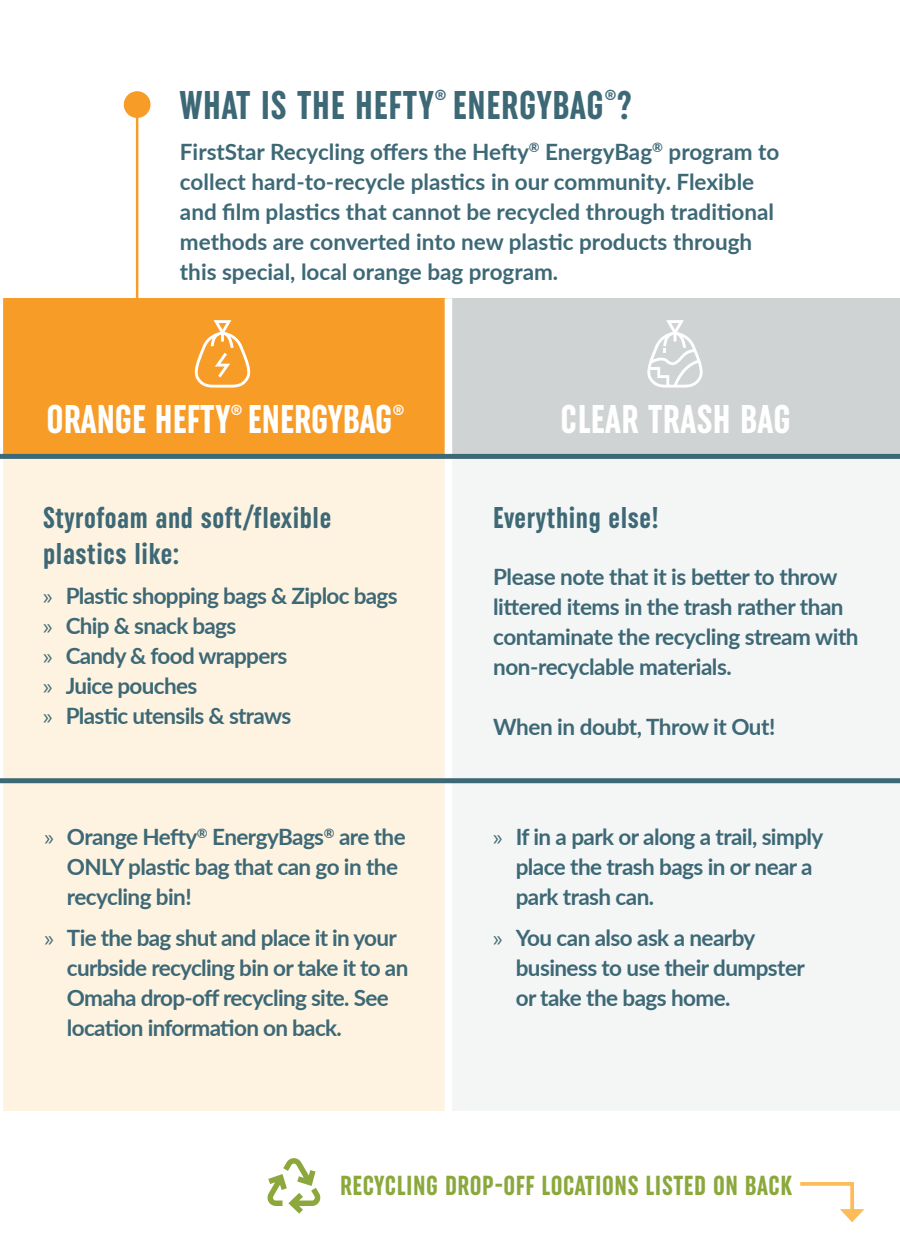
<style>
.page{position:relative;width:900px;height:1260px;background:#fff}
.page>*{position:absolute;margin:0;border:0;box-sizing:border-box;transform-origin:0 0}
.t1{font:700 extra-condensed 40px "Uniform";color:#fff}
.t2{font:700 extra-condensed 40px "Uniform";letter-spacing:.02em;color:#3d6876}
.t3{font:700 extra-condensed 30px/36px "Uniform";letter-spacing:.02em;color:#3d6876}
.t4{font:700 extra-condensed 27.5px "Uniform";letter-spacing:.02em;color:#8ba83d}
.t5{font:700 22.5px/30px "Lato";letter-spacing:-.025em;color:#3d6876}
.t6{font:700 22.5px/30px "Lato";color:#3d6876}
.s1{font-family:"Myriad Pro";font-weight:400}
</style>
<div class="page">
<div style="left:0;top:331px;width:450px;height:780px;background:#fef3e1"></div>
<div style="left:0;top:298px;width:448px;height:160px;background:#f89c28"></div>
<div style="left:450px;top:331px;width:450px;height:780px;background:#f4f5f5"></div>
<div style="left:449px;top:298px;width:451px;height:160px;background:#d0d3d3"></div>
<svg style="left:647px;top:320px;width:56px;height:68px"></svg>
<svg style="left:194px;top:320px;width:57px;height:68px"></svg>
<hr style="left:136px;top:99px;width:2px;height:247px;background:#f89c28">
<div style="left:124px;top:91px;width:27px;height:27px;background:#f89c28;border-radius:50%"></div>
<hr style="left:0;top:254px;width:3px;height:894px;background:#fff">
<div style="left:445px;top:298px;width:7px;height:849px;background:#fff"></div>
<div style="left:0;top:778px;width:900px;height:5px;background:#3d6876"></div>
<div style="left:0;top:454px;width:900px;height:5px;background:#3d6876"></div>
<svg style="left:267px;top:1158px;width:54px;height:56px"></svg>
<svg style="left:800px;top:1182px;width:64px;height:40px"></svg>
<p class="t2" style="left:180px;top:82px;width:453px">WHAT IS THE HEFTY<sup>®</sup> ENERGYBAG<sup>®</sup>?</p>
<p class="t6" style="left:180px;top:136px;width:601px">FirstStar Recycling offers the Hefty<sup>®</sup> EnergyBag<sup>®</sup> program to collect hard-to-recycle plastics in our community. Flexible and film plastics that cannot be recycled through traditional methods are converted into new plastic products through this special, local orange bag program.</p>
<p class="t1" style="left:47px;top:397px;width:360px">ORANGE HEFTY<sup>®</sup> ENERGYBAG<sup>®</sup></p>
<p class="t1" style="left:561px;top:397px;width:231px">CLEAR TRASH BAG</p>
<p class="t3" style="left:43px;top:499px;width:290px">Styrofoam and soft/flexible plastics like:</p>
<p class="t5" style="left:43px;top:579px;width:356px"><span class="s1">»</span> Plastic shopping bags &amp; Ziploc bags</p>
<p class="t5" style="left:43px;top:609px;width:195px"><span class="s1">»</span> Chip &amp; snack bags</p>
<p class="t5" style="left:43px;top:639px;width:246px"><span class="s1">»</span> Candy &amp; food wrappers</p>
<p class="t5" style="left:43px;top:669px;width:156px"><span class="s1">»</span> Juice pouches</p>
<p class="t5" style="left:43px;top:699px;width:250px"><span class="s1">»</span> Plastic utensils &amp; straws</p>
<p class="t5" style="left:67px;top:821px;width:340px;text-indent:-22px"><span class="s1">»</span> Orange Hefty<sup>®</sup> EnergyBags<sup>®</sup> are the<br>ONLY plastic bag that can go in the recycling bin!</p>
<p class="t5" style="left:67px;top:922px;width:343px;text-indent:-22px"><span class="s1">»</span> Tie the bag shut and place it in your curbside recycling bin or take it to an Omaha drop-off recycling site. See location information on back.</p>
<p class="t3" style="left:493px;top:499px;width:167px">Everything else!</p>
<p class="t5" style="left:493px;top:560px;width:367px">Please note that it is better to throw littered items in the trash rather than contaminate the recycling stream with non-recyclable materials.</p>
<p class="t5" style="left:493px;top:710px;width:284px">When in doubt, Throw it Out!</p>
<p class="t5" style="left:516px;top:821px;width:309px;text-indent:-22px"><span class="s1">»</span> If in a park or along a trail, simply place the trash bags in or near a park trash can.</p>
<p class="t5" style="left:516px;top:922px;width:291px;text-indent:-22px"><span class="s1">»</span> You can also ask a nearby business to use their dumpster or take the bags home.</p>
<p class="t4" style="left:340px;top:1170px;width:453px">RECYCLING DROP-OFF LOCATIONS LISTED ON BACK</p>
</div>
